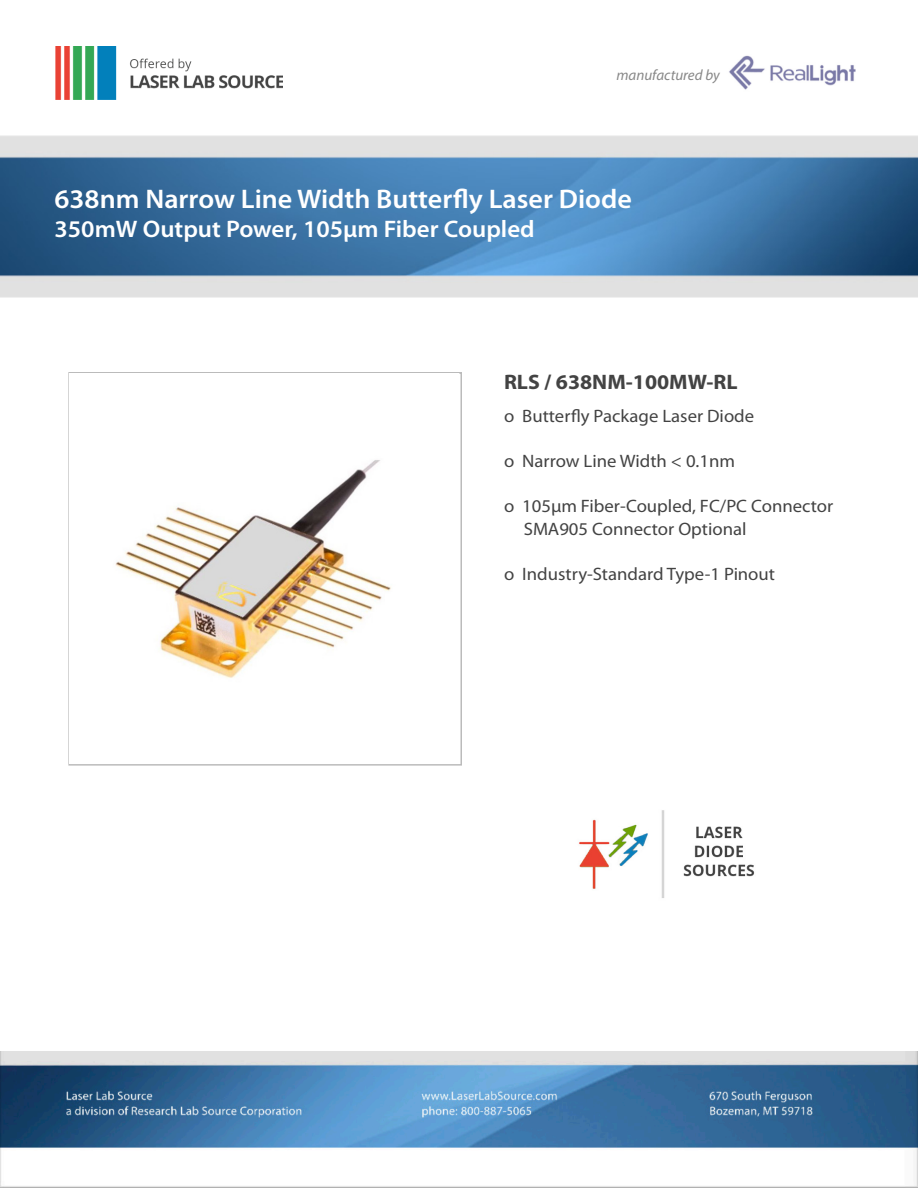
<style>
.page{position:relative;width:918px;height:1188px;background:#fff}
.page>*{position:absolute;margin:0;border:0;box-sizing:border-box;transform-origin:0 0}
.t1{font:600 27px "Myriad Pro";color:#fff;scale:1.04 1}
.t2{font:600 24px "Myriad Pro";color:#fff;scale:1.04 1}
.t3{font:700 21px "Myriad Pro";color:#434343;scale:1.04 1}
.t4{font:18px "Myriad Pro";color:#434343;scale:1.04 1}
.t5{font:italic 15px "Myriad Pro";color:#888}
</style>
<div class="page">
<img style="left:0;top:135px;width:918px;height:162px">
<img style="left:55px;top:47px;width:228px;height:52px">
<img style="left:1px;top:1052px;width:917px;height:135px">
<div style="left:68px;top:372px;width:394px;height:394px;border:2px solid #bbb"></div>
<img style="left:70px;top:374px;width:388px;height:390px">
<img style="left:729px;top:55px;width:127px;height:35px">
<img style="left:579px;top:810px;width:176px;height:88px">
<p class="t5" style="left:616px;top:66px;width:105px">manufactured by</p>
<p class="t1" style="left:55px;top:182px;width:557px">638nm Narrow Line Width Butterfly Laser Diode</p>
<p class="t2" style="left:55px;top:214px;width:463px">350mW Output Power, 105µm Fiber Coupled</p>
<p class="t3" style="left:504px;top:371px;width:226px">RLS / 638NM-100MW-RL</p>
<p class="t4" style="left:504px;top:405px;width:242px">ο Butterfly Package Laser Diode</p>
<p class="t4" style="left:504px;top:450px;width:224px">ο Narrow Line Width &lt; 0.1nm</p>
<p class="t4" style="left:504px;top:495px;width:318px">ο 105µm Fiber-Coupled, FC/PC Connector</p>
<p class="t4" style="left:524px;top:517px;width:216px">SMA905 Connector Optional</p>
<p class="t4" style="left:504px;top:562px;width:262px">ο Industry-Standard Type-1 Pinout</p>
</div>
